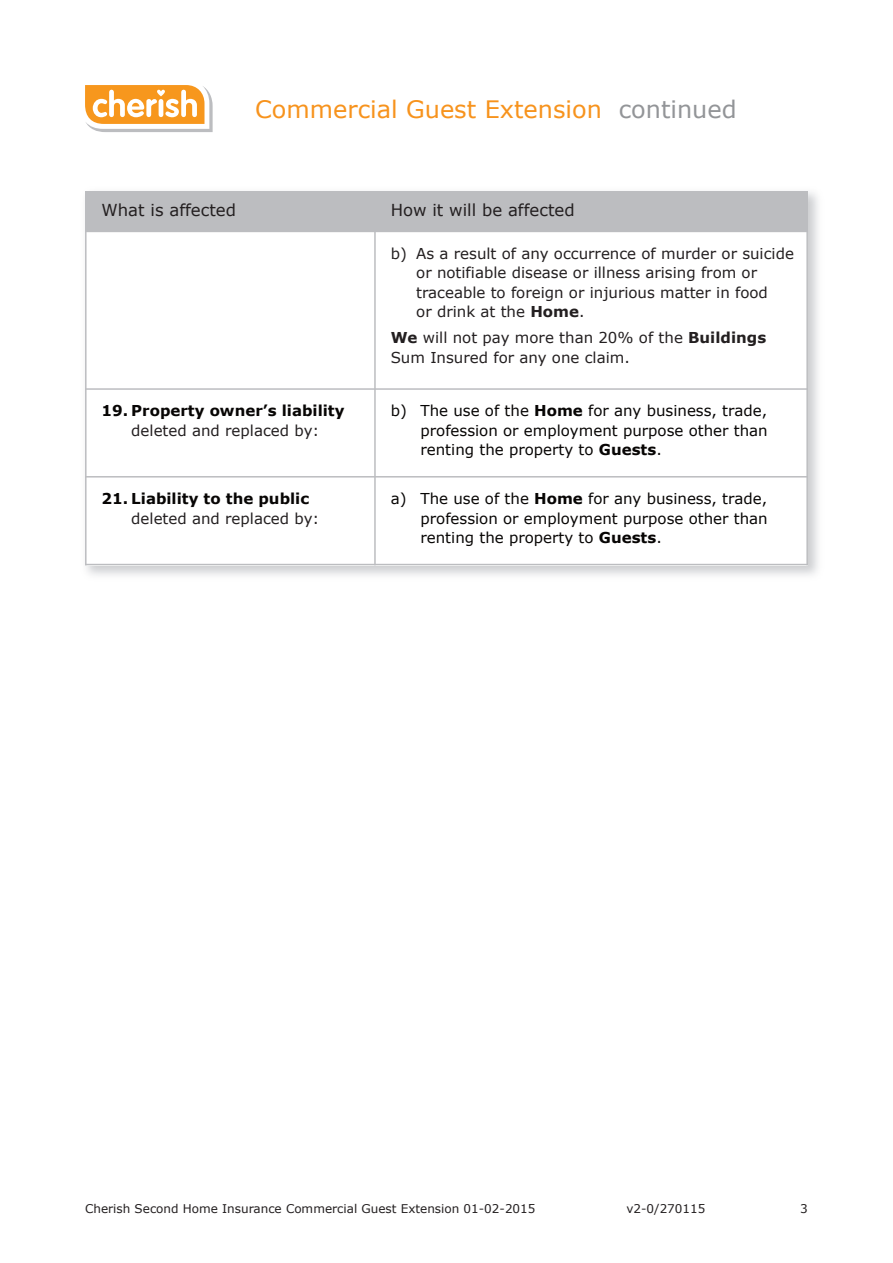
<style>
.page{position:relative;width:893px;height:1263px;background:#fff}
.page>*{position:absolute;margin:0;border:0;box-sizing:border-box;transform-origin:0 0}
.t1{font:24px "Verdana";color:#f7931d}
.t2{font:16.5px "Verdana";color:#231f20}
.t3{font:15px/19.5px "Verdana";color:#231f20}
.t4{font:15px/19.5px "Verdana";color:#070504;text-align:justify}
.t5{font:700 15px "Verdana";color:#070504}
.t6{font:12px "Verdana";color:#231f20}
.s1{color:#939598}
.s2{font-weight:700}
</style>
<div class="page">
<svg style="left:85px;top:85px;width:128px;height:47px"></svg>
<div style="left:85px;top:191px;width:290px;height:40px;background:#bcbdc0"></div>
<div style="left:375px;top:191px;width:433px;height:40px;background:#bcbdc0"></div>
<hr style="left:85px;top:191px;width:2px;height:374px;background:#bcbdc0">
<hr style="left:374px;top:191px;width:2px;height:374px;background:#bcbdc0">
<hr style="left:806px;top:191px;width:2px;height:374px;background:#bcbdc0">
<hr style="left:85px;top:231px;width:723px;height:1px;background:#bcbdc0">
<hr style="left:85px;top:388px;width:723px;height:2px;background:#bcbdc0">
<hr style="left:85px;top:476px;width:723px;height:1px;background:#bcbdc0">
<hr style="left:85px;top:564px;width:723px;height:1px;background:#bcbdc0">
<h1 class="t1" style="left:255px;top:94px;width:483px">Commercial Guest Extension <span class="s1">continued</span></h1>
<p class="t2" style="left:102px;top:200px;width:136px">What is affected</p>
<p class="t2" style="left:391px;top:200px;width:185px">How it will be affected</p>
<p class="t3" style="left:416px;top:243px;width:379px;text-indent:-26px">b) As a result of any occurrence of murder or suicide or notifiable disease or illness arising from or traceable to foreign or injurious matter in food<br>or drink at the <span class="s2">Home</span>.</p>
<p class="t3" style="left:391px;top:327px;width:377px"><span class="s2">We</span> will not pay more than 20% of the <span class="s2">Buildings<br></span>Sum Insured for any one claim.</p>
<p class="t5" style="left:102px;top:401px;width:244px">19. Property owner’s liability</p>
<p class="t3" style="left:131px;top:420px;width:190px">deleted and replaced by:</p>
<p class="t4" style="left:420px;top:400px;width:349px;text-indent:-30px">b) The use of the <span class="s2">Home</span> for any business, trade, profession or employment purpose other than renting the property to <span class="s2">Guests</span>.</p>
<p class="t5" style="left:102px;top:489px;width:209px">21. Liability to the public</p>
<p class="t3" style="left:131px;top:508px;width:190px">deleted and replaced by:</p>
<p class="t4" style="left:420px;top:488px;width:349px;text-indent:-30px">a) The use of the <span class="s2">Home</span> for any business, trade, profession or employment purpose other than renting the property to <span class="s2">Guests</span>.</p>
<p class="t6" style="left:85px;top:1200px;width:452px">Cherish Second Home Insurance Commercial Guest Extension 01-02-2015</p>
<p class="t6" style="left:626px;top:1200px;width:81px">v2-0/270115</p>
<p class="t6" style="left:800px;top:1200px;width:9px">3</p>
</div>
